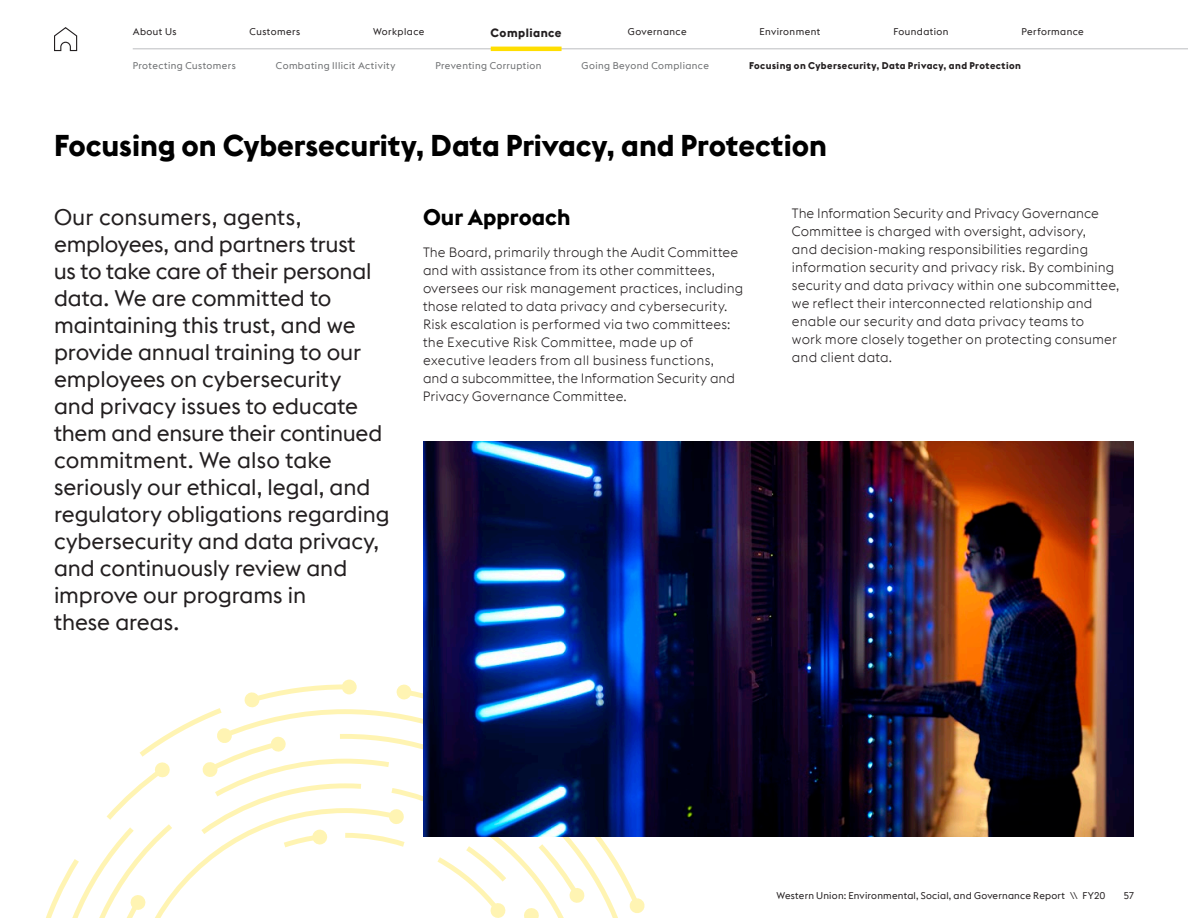
<style>
.page{position:relative;width:1188px;height:918px;background:#fff}
.page>*{position:absolute;margin:0;border:0;box-sizing:border-box;transform-origin:0 0}
.t1{font:30px "Euclid WU Bold";color:#000}
.t2{font:22.5px/27px "Euclid WU";letter-spacing:-.005em;color:#231f20}
.t3{font:22.5px "Euclid WU Bold";color:#000}
.t4{font:13.5px/18px "Euclid WU Light";letter-spacing:.005em;color:#231f20}
.t5{font:12px "Euclid WU Bold";letter-spacing:.04em;color:#231f20}
.t6{font:9.75px "Euclid WU";letter-spacing:.03em;color:#231f20}
.t7{font:9.75px "Euclid WU";letter-spacing:.04em;color:#6d6f71}
.t8{font:9.75px "Euclid WU Bold";letter-spacing:.045em;color:#231f20}
</style>
<div class="page">
<div style="left:342px;top:680px;width:15px;height:15px;background:#fff4b3;border-radius:50%"></div>
<svg style="left:46px;top:682px;width:599px;height:236px"></svg>
<img style="left:423px;top:441px;width:711px;height:396px">
<svg style="left:54px;top:27px;width:24px;height:25px"></svg>
<hr style="left:133px;top:48px;width:1055px;height:1px;background:#bcbec0">
<hr style="left:491px;top:47px;width:71px;height:4px;background:#ffde00">
<p class="t6" style="left:133px;top:26px;width:45px">About Us</p>
<p class="t6" style="left:250px;top:26px;width:52px">Customers</p>
<p class="t6" style="left:373px;top:26px;width:53px">Workplace</p>
<p class="t6" style="left:628px;top:26px;width:60px">Governance</p>
<p class="t6" style="left:760px;top:26px;width:62px">Environment</p>
<p class="t6" style="left:893px;top:26px;width:57px">Foundation</p>
<p class="t6" style="left:1022px;top:26px;width:64px">Performance</p>
<p class="t5" style="left:491px;top:25px;width:73px">Compliance</p>
<p class="t7" style="left:133px;top:59px;width:105px">Protecting Customers</p>
<p class="t7" style="left:276px;top:59px;width:121px">Combating Illicit Activity</p>
<p class="t7" style="left:435px;top:59px;width:108px">Preventing Corruption</p>
<p class="t7" style="left:582px;top:59px;width:129px">Going Beyond Compliance</p>
<p class="t8" style="left:749px;top:59px;width:273px">Focusing on Cybersecurity, Data Privacy, and Protection</p>
<h1 class="t1" style="left:54px;top:126px;width:775px">Focusing on Cybersecurity, Data Privacy, and Protection</h1>
<p class="t2" style="left:54px;top:204px;width:337px">Our consumers, agents, employees, and partners trust<br>us to take care of their personal data. We are committed to maintaining this trust, and we provide annual training to our employees on cybersecurity<br>and privacy issues to educate them and ensure their continued commitment. We also take seriously our ethical, legal, and regulatory obligations regarding cybersecurity and data privacy, and continuously review and improve our programs in<br>these areas.</p>
<h2 class="t3" style="left:423px;top:203px;width:149px">Our Approach</h2>
<p class="t4" style="left:423px;top:243px;width:322px">The Board, primarily through the Audit Committee and with assistance from its other committees, oversees our risk management practices, including those related to data privacy and cybersecurity.<br>Risk escalation is performed via two committees: the Executive Risk Committee, made up of executive leaders from all business functions,<br>and a subcommittee, the Information Security and Privacy Governance Committee.</p>
<p class="t4" style="left:792px;top:204px;width:329px">The Information Security and Privacy Governance Committee is charged with oversight, advisory,<br>and decision-making responsibilities regarding information security and privacy risk. By combining security and data privacy within one subcommittee, we reflect their interconnected relationship and enable our security and data privacy teams to<br>work more closely together on protecting consumer and client data.</p>
<p class="t6" style="left:776px;top:890px;width:331px">Western Union: Environmental, Social, and Governance Report \\ FY20</p>
<p class="t6" style="left:1124px;top:890px;width:12px">57</p>
</div>
